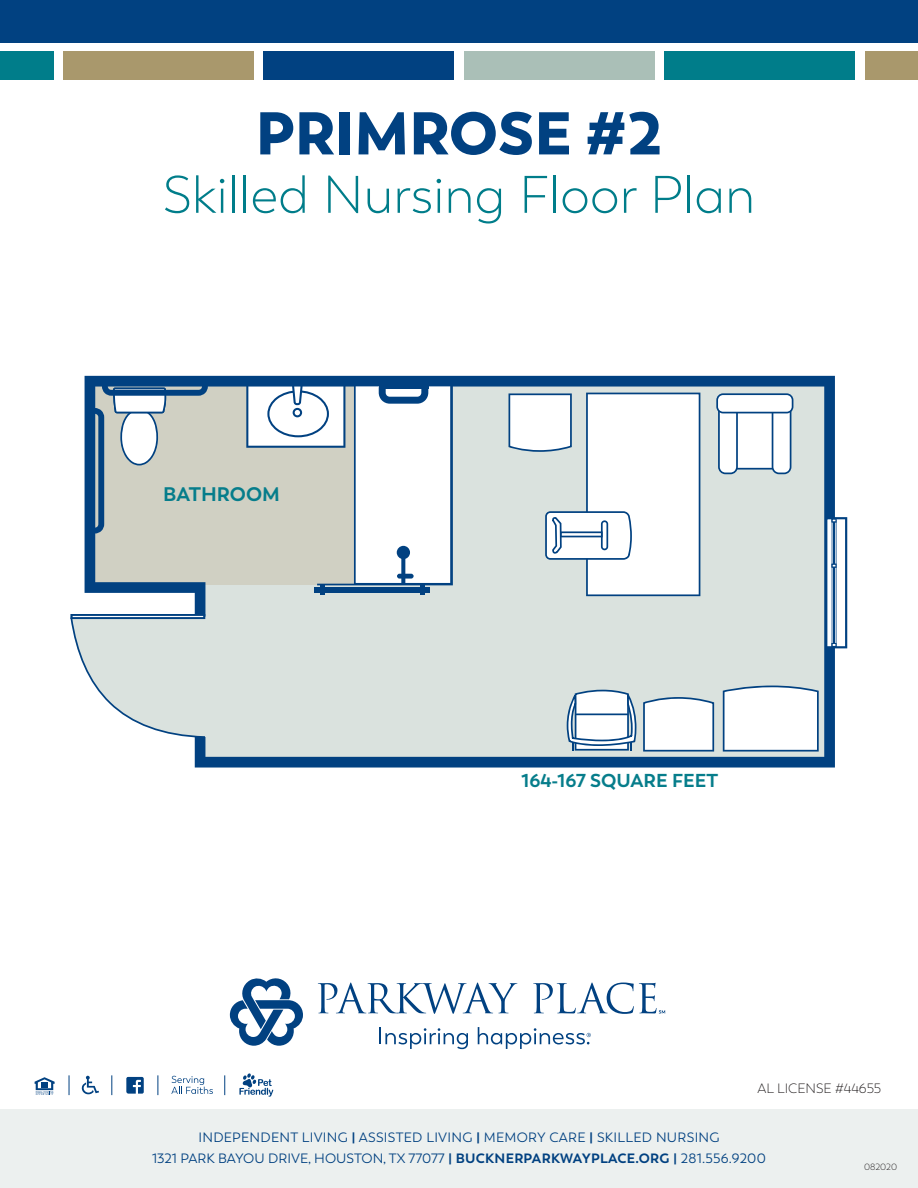
<style>
.page{position:relative;width:918px;height:1188px;background:#fff}
.page>*{position:absolute;margin:0;border:0;box-sizing:border-box;transform-origin:0 0}
.t1{font:900 60px "Trenda";color:#014181}
.t2{font:300 52.5px "Trenda";color:#007d8a}
.t3{font:700 19.65px "Trenda";color:#067d8b}
.t4{font:700 18.6px "Trenda";color:#067d8b}
.t5{font:13.5px/21px "Trenda";letter-spacing:.02em;color:#014181;text-align:center}
.t6{font:300 13.5px "Trenda";color:#231f20}
.t7{font:300 9px "Trenda";color:#231f20}
.s1{font-weight:700}
</style>
<div class="page">
<div style="left:0;top:0;width:918px;height:42px;background:#014181"></div>
<div style="left:0;top:1109px;width:918px;height:79px;background:#ecf0ef"></div>
<div style="left:63px;top:52px;width:191px;height:28px;background:#a9986c"></div>
<div style="left:264px;top:52px;width:190px;height:28px;background:#014181"></div>
<div style="left:865px;top:52px;width:53px;height:28px;background:#a9986c"></div>
<div style="left:0;top:52px;width:53px;height:28px;background:#007d8a"></div>
<div style="left:464px;top:52px;width:191px;height:28px;background:#aabfb7"></div>
<div style="left:665px;top:52px;width:190px;height:28px;background:#007d8a"></div>
<svg style="left:81px;top:1075px;width:18px;height:20px"></svg>
<svg style="left:35px;top:1077px;width:20px;height:18px"></svg>
<svg style="left:126px;top:1077px;width:18px;height:17px"></svg>
<svg style="left:239px;top:1073px;width:34px;height:24px"></svg>
<svg style="left:171px;top:1076px;width:42px;height:18px"></svg>
<svg style="left:69px;top:1075px;width:1px;height:20px"></svg>
<svg style="left:111px;top:1075px;width:1px;height:20px"></svg>
<svg style="left:157px;top:1075px;width:1px;height:20px"></svg>
<svg style="left:224px;top:1075px;width:1px;height:20px"></svg>
<svg style="left:230px;top:978px;width:73px;height:68px"></svg>
<svg style="left:318px;top:983px;width:199px;height:31px"></svg>
<svg style="left:533px;top:983px;width:132px;height:31px"></svg>
<svg style="left:380px;top:1027px;width:88px;height:22px"></svg>
<svg style="left:478px;top:1027px;width:113px;height:22px"></svg>
<svg style="left:85px;top:376px;width:750px;height:392px;fill:#dae2de"></svg>
<svg style="left:88px;top:380px;width:120px;height:154px"></svg>
<hr style="left:88px;top:408px;width:4px;height:125px;background:#014181">
<svg style="left:723px;top:680px;width:96px;height:72px"></svg>
<svg style="left:70px;top:614px;width:135px;height:124px"></svg>
<svg style="left:825px;top:517px;width:22px;height:131px"></svg>
<svg style="left:246px;top:380px;width:207px;height:205px"></svg>
<div style="left:397px;top:546px;width:13px;height:13px;background:#014181;border-radius:50%"></div>
<div style="left:315px;top:587px;width:115px;height:6px;background:#014181"></div>
<hr style="left:320px;top:585px;width:4px;height:10px;background:#014181">
<hr style="left:421px;top:585px;width:4px;height:10px;background:#014181">
<svg style="left:509px;top:393px;width:191px;height:203px"></svg>
<svg style="left:563px;top:686px;width:151px;height:66px"></svg>
<svg style="left:716px;top:393px;width:77px;height:81px"></svg>
<h1 class="t1" style="left:256px;top:95px;width:408px">PRIMROSE #2</h1>
<h2 class="t2" style="left:163px;top:165px;width:594px">Skilled Nursing Floor Plan</h2>
<h3 class="t3" style="left:163px;top:482px;width:118px">BATHROOM</h3>
<h3 class="t4" style="left:522px;top:769px;width:198px">164-167 SQUARE FEET</h3>
<p class="t6" style="left:758px;top:1080px;width:125px">AL LICENSE #44655</p>
<p class="t5" style="left:152px;top:1127px;width:615px">INDEPENDENT LIVING <span class="s1">|</span> ASSISTED LIVING <span class="s1">|</span> MEMORY CARE <span class="s1">|</span> SKILLED NURSING<br>1321 PARK BAYOU DRIVE, HOUSTON, TX 77077 <span class="s1">| BUCKNERPARKWAYPLACE.ORG |</span> 281.556.9200</p>
<p class="t7" style="left:864px;top:1161px;width:34px">082020</p>
</div>
